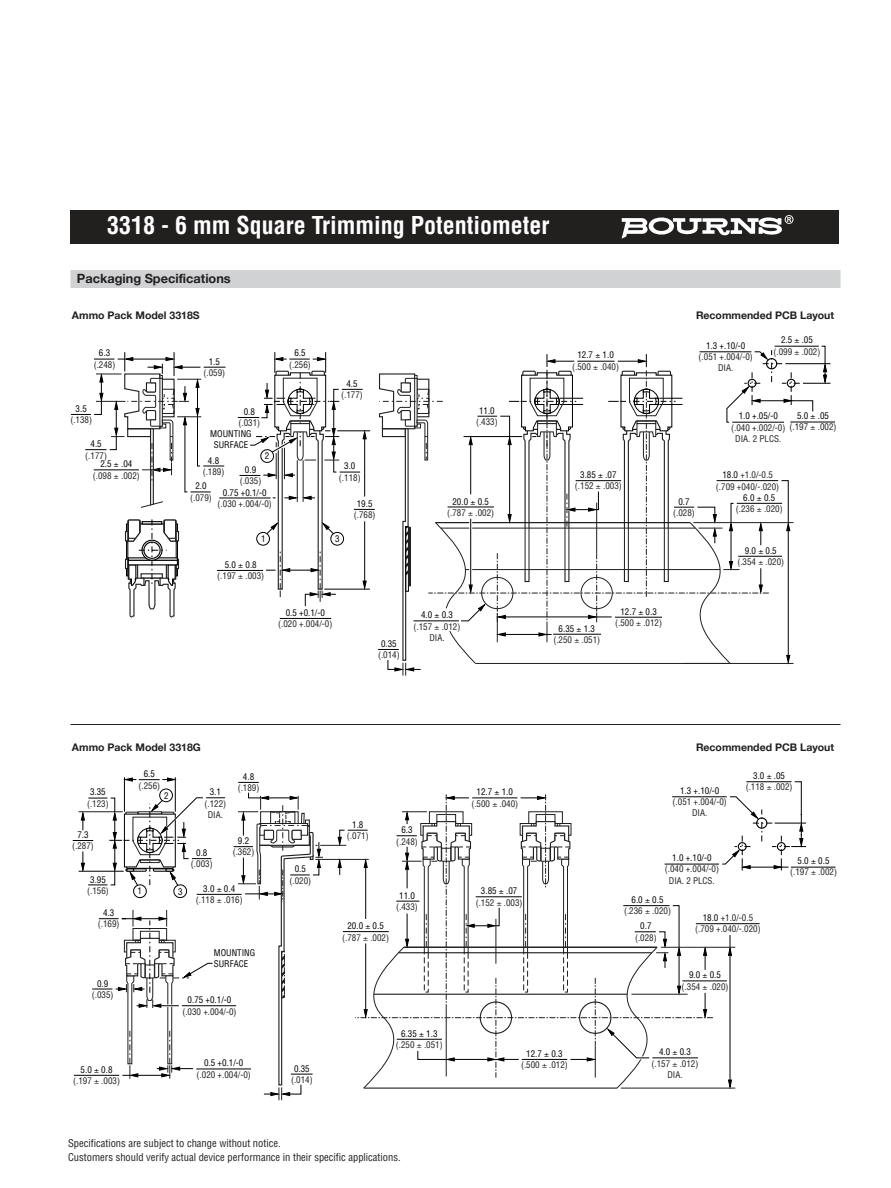
<style>
.page{position:relative;width:891px;height:1188px;background:#fff}
.page>*{position:absolute;margin:0;border:0;box-sizing:border-box;transform-origin:0 0}
.t1{font:700 condensed 24px "Helvetica";color:#fff}
.t2{font:700 12.75px "Helvetica Neue";color:#221f1f}
.t3{font:condensed 10.5px/14.2px "Helvetica";color:#221f1f}
.t4{font:700 10.5px "Helvetica Neue";color:#221f1f}
.t5{font:condensed 9px/11.2px "Helvetica";color:#221f1f;text-align:center}
.t6{font:condensed 9px/10.5px "Helvetica";color:#000;text-align:center}
.s1{color:#000}
</style>
<div class="page">
<div style="left:71px;top:210px;width:768px;height:34px;background:#221f1f"></div>
<svg style="left:622px;top:215px;width:171px;height:24px"></svg>
<div style="left:71px;top:270px;width:770px;height:18px;background:#d0d2d3"></div>
<hr style="left:182px;top:1005px;width:54px;height:1px;background:#000">
<hr style="left:197px;top:894px;width:45px;height:1px;background:#000">
<hr style="left:74px;top:1075px;width:45px;height:1px;background:#000">
<hr style="left:196px;top:1069px;width:55px;height:1px;background:#000">
<hr style="left:790px;top:422px;width:45px;height:1px;background:#000">
<hr style="left:791px;top:867px;width:44px;height:1px;background:#000">
<hr style="left:71px;top:724px;width:770px;height:1px;background:#221f1f">
<svg style="left:73px;top:777px;width:152px;height:122px"></svg>
<svg style="left:92px;top:910px;width:121px;height:169px"></svg>
<svg style="left:71px;top:345px;width:760px;height:331px"></svg>
<svg style="left:234px;top:781px;width:582px;height:319px"></svg>
<h1 class="t1" style="left:107px;top:215px;width:444px">3318 - 6 mm Square Trimming Potentiometer</h1>
<h2 class="t2" style="left:77px;top:273px;width:155px">Packaging Specifications</h2>
<p class="t4" style="left:72px;top:312px;width:129px">Ammo Pack Model 3318S</p>
<p class="t4" style="left:696px;top:312px;width:140px">Recommended PCB Layout</p>
<p class="t6" style="left:99px;top:349px;width:13px">6.3</p>
<p class="t5" style="left:94px;top:360px;width:23px">(.248)</p>
<p class="t6" style="left:209px;top:357px;width:13px">1.5</p>
<p class="t5" style="left:203px;top:368px;width:23px">(.059)</p>
<p class="t6" style="left:76px;top:404px;width:13px">3.5</p>
<p class="t5" style="left:70px;top:415px;width:23px">(.138)</p>
<p class="t6" style="left:91px;top:440px;width:13px">4.5</p>
<p class="t5" style="left:85px;top:450px;width:23px">(.177)</p>
<p class="t6" style="left:100px;top:460px;width:33px">2.5 .04</p>
<p class="t5" style="left:93px;top:470px;width:48px">(.098 .002)</p>
<p class="t6" style="left:244px;top:407px;width:13px">0.8</p>
<p class="t5" style="left:239px;top:418px;width:23px">(.031)</p>
<p class="t6" style="left:210px;top:430px;width:43px">MOUNTING<br>SURFACE</p>
<p class="t6" style="left:265px;top:452px;width:6px">2</p>
<p class="t6" style="left:208px;top:456px;width:13px">4.8</p>
<p class="t5" style="left:203px;top:467px;width:23px">(.189)</p>
<p class="t6" style="left:245px;top:465px;width:13px">0.9</p>
<p class="t5" style="left:240px;top:476px;width:23px">(.035)</p>
<p class="t6" style="left:195px;top:482px;width:13px">2.0</p>
<p class="t5" style="left:190px;top:492px;width:23px">(.079)</p>
<p class="t6" style="left:223px;top:488px;width:45px">0.75 +0.1/-0</p>
<p class="t5" style="left:218px;top:499px;width:56px">(.030 +.004/-0)</p>
<p class="t6" style="left:261px;top:534px;width:6px">1</p>
<p class="t6" style="left:225px;top:560px;width:33px">5.0 0.8</p>
<p class="t5" style="left:217px;top:571px;width:48px">(.197 .003)</p>
<p class="t6" style="left:294px;top:349px;width:13px">6.5</p>
<p class="t5" style="left:289px;top:360px;width:23px">(.256)</p>
<p class="t6" style="left:346px;top:379px;width:13px">4.5</p>
<p class="t5" style="left:341px;top:390px;width:23px">(.177)</p>
<p class="t6" style="left:344px;top:462px;width:13px">3.0</p>
<p class="t5" style="left:339px;top:473px;width:23px">(.118)</p>
<p class="t6" style="left:335px;top:535px;width:6px">3</p>
<p class="t6" style="left:357px;top:499px;width:17px">19.5</p>
<p class="t5" style="left:354px;top:510px;width:23px">(.768)</p>
<p class="t6" style="left:286px;top:608px;width:41px">0.5 +0.1/-0</p>
<p class="t5" style="left:278px;top:619px;width:56px">(.020 +.004/-0)</p>
<p class="t6" style="left:381px;top:639px;width:17px">0.35</p>
<p class="t5" style="left:378px;top:650px;width:23px">(.014)</p>
<p class="t6" style="left:479px;top:406px;width:17px">11.0</p>
<p class="t5" style="left:476px;top:417px;width:23px">(.433)</p>
<p class="t6" style="left:452px;top:497px;width:38px">20.0 0.5</p>
<p class="t5" style="left:447px;top:508px;width:48px">(.787 .002)</p>
<p class="t6" style="left:421px;top:611px;width:33px">4.0 0.3</p>
<p class="t5" style="left:414px;top:621px;width:48px">(.157 .012)<br>DIA.</p>
<p class="t6" style="left:577px;top:351px;width:38px">12.7 1.0</p>
<p class="t5" style="left:572px;top:361px;width:48px">(.500 .040)</p>
<p class="t6" style="left:580px;top:470px;width:38px">3.85 .07</p>
<p class="t5" style="left:575px;top:481px;width:48px">(.152 .003)</p>
<p class="t6" style="left:706px;top:341px;width:41px">1.3 +.10/-0</p>
<p class="t5" style="left:699px;top:352px;width:56px">(.051 +.004/-0)<br>DIA.</p>
<p class="t6" style="left:781px;top:336px;width:33px">2.5 .05</p>
<p class="t5" style="left:774px;top:346px;width:48px">(.099 .002)</p>
<p class="t6" style="left:797px;top:411px;width:33px">5.0 .05</p>
<p class="t5" style="left:790px;top:422px;width:48px">(.197 .002)</p>
<p class="t6" style="left:739px;top:412px;width:41px">1.0 +.05/-0</p>
<p class="t5" style="left:731px;top:422px;width:56px">(.040 +.002/-0)<br>DIA. 2 PLCS.</p>
<p class="t6" style="left:678px;top:497px;width:13px">0.7</p>
<p class="t5" style="left:673px;top:508px;width:23px">(.028)</p>
<p class="t5" style="left:716px;top:470px;width:65px"><span class="s1">18.0</span> +1.0/-0.5 (.709 +040/-.020)</p>
<p class="t6" style="left:743px;top:493px;width:33px">6.0 0.5</p>
<p class="t5" style="left:736px;top:504px;width:48px">(.236 .020)</p>
<p class="t6" style="left:745px;top:546px;width:33px">9.0 0.5</p>
<p class="t5" style="left:737px;top:557px;width:48px">(.354 .020)</p>
<p class="t6" style="left:559px;top:624px;width:38px">6.35 1.3</p>
<p class="t5" style="left:553px;top:635px;width:48px">(.250 .051)</p>
<p class="t6" style="left:620px;top:607px;width:38px">12.7 0.3</p>
<p class="t5" style="left:615px;top:618px;width:48px">(.500 .012)</p>
<p class="t4" style="left:72px;top:744px;width:130px">Ammo Pack Model 3318G</p>
<p class="t4" style="left:696px;top:744px;width:140px">Recommended PCB Layout</p>
<p class="t6" style="left:90px;top:788px;width:17px">3.35</p>
<p class="t5" style="left:87px;top:799px;width:23px">(.123)</p>
<p class="t6" style="left:77px;top:830px;width:13px">7.3</p>
<p class="t5" style="left:72px;top:841px;width:23px">(.287)</p>
<p class="t6" style="left:90px;top:875px;width:17px">3.95</p>
<p class="t5" style="left:87px;top:886px;width:23px">(.156)</p>
<p class="t6" style="left:103px;top:909px;width:13px">4.3</p>
<p class="t5" style="left:98px;top:919px;width:23px">(.169)</p>
<p class="t6" style="left:97px;top:979px;width:13px">0.9</p>
<p class="t5" style="left:92px;top:990px;width:23px">(.035)</p>
<p class="t6" style="left:81px;top:1065px;width:33px">5.0 0.8</p>
<p class="t5" style="left:73px;top:1076px;width:48px">(.197 .003)</p>
<p class="t6" style="left:144px;top:770px;width:13px">6.5</p>
<p class="t5" style="left:138px;top:781px;width:23px">(.256)</p>
<p class="t6" style="left:164px;top:791px;width:6px">2</p>
<p class="t6" style="left:210px;top:788px;width:13px">3.1</p>
<p class="t5" style="left:204px;top:798px;width:23px">(.122)<br>DIA.</p>
<p class="t6" style="left:243px;top:772px;width:13px">4.8</p>
<p class="t5" style="left:238px;top:783px;width:23px">(.189)</p>
<p class="t6" style="left:196px;top:848px;width:13px">0.8</p>
<p class="t5" style="left:191px;top:859px;width:23px">(.003)</p>
<p class="t6" style="left:238px;top:836px;width:13px">9.2</p>
<p class="t5" style="left:233px;top:847px;width:23px">(.362)</p>
<p class="t6" style="left:138px;top:887px;width:6px">1</p>
<p class="t6" style="left:178px;top:887px;width:6px">3</p>
<p class="t6" style="left:203px;top:884px;width:33px">3.0 0.4</p>
<p class="t5" style="left:196px;top:895px;width:48px">(.118 .016)</p>
<p class="t6" style="left:214px;top:948px;width:43px;line-height:11.2px;text-align:left">MOUNTING<br>SURFACE</p>
<p class="t6" style="left:188px;top:996px;width:45px">0.75 +0.1/-0</p>
<p class="t5" style="left:182px;top:1006px;width:56px">(.030 +.004/-0)</p>
<p class="t6" style="left:204px;top:1059px;width:41px">0.5 +0.1/-0</p>
<p class="t5" style="left:197px;top:1070px;width:56px">(.020 +.004/-0)</p>
<p class="t6" style="left:295px;top:865px;width:13px">0.5</p>
<p class="t5" style="left:290px;top:876px;width:23px">(.020)</p>
<p class="t6" style="left:352px;top:820px;width:13px">1.8</p>
<p class="t5" style="left:347px;top:831px;width:23px">(.071)</p>
<p class="t6" style="left:401px;top:826px;width:13px">6.3</p>
<p class="t5" style="left:396px;top:836px;width:23px">(.248)</p>
<p class="t6" style="left:347px;top:922px;width:38px">20.0 0.5</p>
<p class="t5" style="left:342px;top:932px;width:48px">(.787 .002)</p>
<p class="t6" style="left:399px;top:891px;width:17px">11.0</p>
<p class="t5" style="left:396px;top:902px;width:23px">(.433)</p>
<p class="t6" style="left:294px;top:1064px;width:17px">0.35</p>
<p class="t5" style="left:291px;top:1075px;width:23px">(.014)</p>
<p class="t6" style="left:401px;top:1029px;width:38px">6.35 1.3</p>
<p class="t5" style="left:396px;top:1040px;width:48px">(.250 .051)</p>
<p class="t3" style="left:68px;top:1137px;width:334px">Specifications are subject to change without notice.<br>Customers should verify actual device performance in their specific applications.</p>
<p class="t6" style="left:477px;top:788px;width:38px">12.7 1.0</p>
<p class="t5" style="left:471px;top:799px;width:48px">(.500 .040)</p>
<p class="t6" style="left:481px;top:887px;width:38px">3.85 .07</p>
<p class="t5" style="left:476px;top:898px;width:48px">(.152 .003)</p>
<p class="t6" style="left:526px;top:1049px;width:38px">12.7 0.3</p>
<p class="t5" style="left:521px;top:1060px;width:48px">(.500 .012)</p>
<p class="t6" style="left:680px;top:786px;width:41px">1.3 +.10/-0</p>
<p class="t5" style="left:673px;top:797px;width:56px">(.051 +.004/-0)<br>DIA.</p>
<p class="t6" style="left:672px;top:853px;width:41px">1.0 +.10/-0</p>
<p class="t5" style="left:665px;top:864px;width:56px">(.040 +.004/-0)<br>DIA. 2 PLCS.</p>
<p class="t6" style="left:753px;top:771px;width:33px">3.0 .05</p>
<p class="t5" style="left:746px;top:782px;width:48px">(.118 .002)</p>
<p class="t6" style="left:798px;top:856px;width:33px">5.0 0.5</p>
<p class="t5" style="left:790px;top:867px;width:48px">(.197 .002)</p>
<p class="t6" style="left:632px;top:895px;width:33px">6.0 0.5</p>
<p class="t5" style="left:624px;top:906px;width:48px">(.236 .020)</p>
<p class="t6" style="left:640px;top:922px;width:13px">0.7</p>
<p class="t5" style="left:635px;top:932px;width:23px">(.028)</p>
<p class="t5" style="left:695px;top:913px;width:67px"><span class="s1">18.0</span> +1.0/-0.5 (.709 +.040/-.020)</p>
<p class="t6" style="left:689px;top:971px;width:33px">9.0 0.5</p>
<p class="t5" style="left:682px;top:981px;width:48px">(.354 .020)</p>
<p class="t6" style="left:659px;top:1048px;width:33px">4.0 0.3</p>
<p class="t5" style="left:652px;top:1059px;width:48px">(.157 .012)<br>DIA.</p>
</div>
